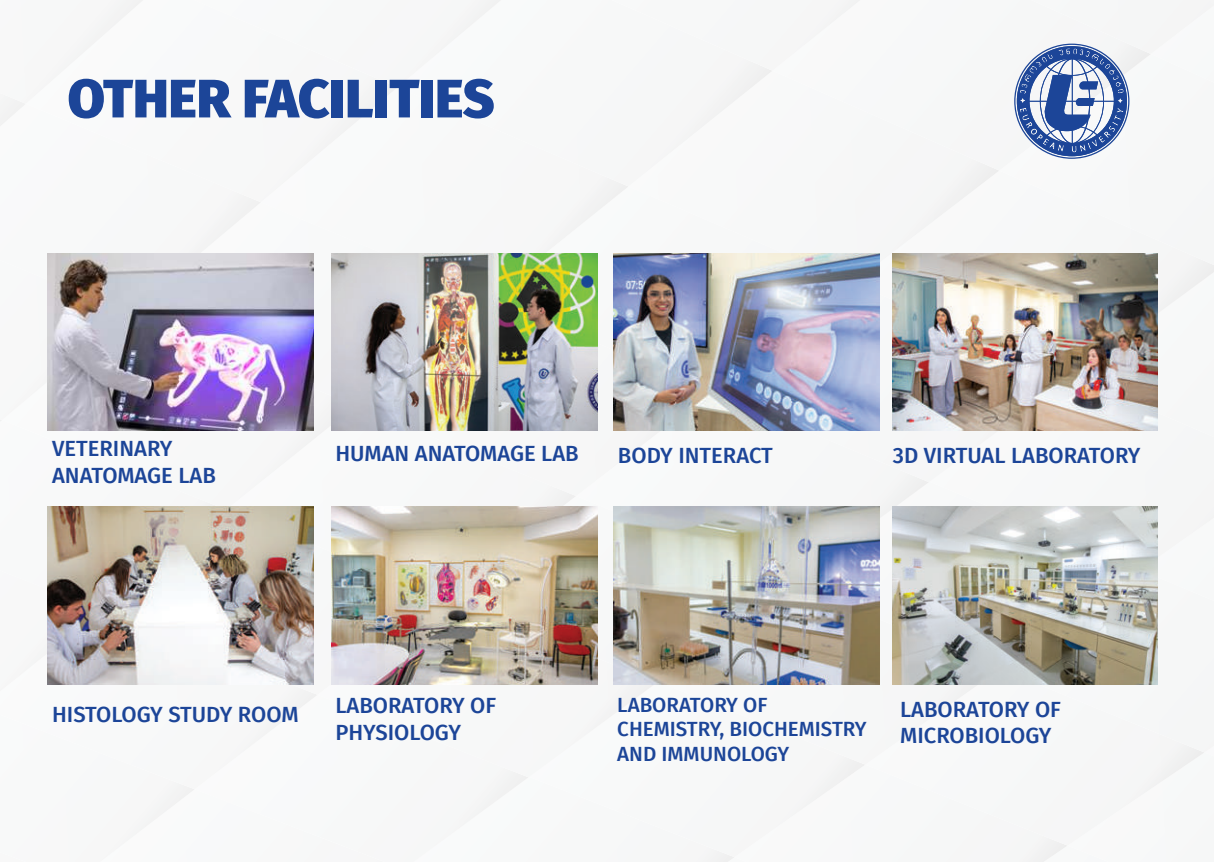
<style>
.page{position:relative;width:1214px;height:862px;background:#fff}
.page>*{position:absolute;margin:0;border:0;box-sizing:border-box;transform-origin:0 0}
.t1{font:800 54px "Fira GO";color:#1c4598}
.t2{font:500 22px/26.4px "Fira GO";color:#1c4598}
.t3{font:500 20.6px/24.6px "Fira GO";color:#1c4598}
</style>
<div class="page">
<div style="left:0;top:0;width:1213px;height:862px;background:#f7f8f8"></div>
<img style="left:47px;top:507px;width:266px;height:177px">
<img style="left:331px;top:507px;width:266px;height:177px">
<img style="left:613px;top:507px;width:266px;height:177px">
<img style="left:892px;top:507px;width:265px;height:177px">
<img style="left:47px;top:253px;width:266px;height:178px">
<img style="left:331px;top:253px;width:266px;height:178px">
<img style="left:613px;top:253px;width:266px;height:178px">
<img style="left:892px;top:253px;width:265px;height:178px">
<svg style="left:1014px;top:43px;width:136px;height:116px"></svg>
<h1 class="t1" style="left:68px;top:67px;width:428px">OTHER FACILITIES</h1>
<p class="t2" style="left:52px;top:435px;width:165px">VETERINARY<br>ANATOMAGE LAB</p>
<p class="t2" style="left:335px;top:440px;width:245px">HUMAN ANATOMAGE LAB</p>
<p class="t2" style="left:618px;top:442px;width:156px">BODY INTERACT</p>
<p class="t2" style="left:892px;top:442px;width:249px">3D VIRTUAL LABORATORY</p>
<p class="t2" style="left:52px;top:701px;width:248px">HISTOLOGY STUDY ROOM</p>
<p class="t2" style="left:335px;top:692px;width:162px">LABORATORY OF<br>PHYSIOLOGY</p>
<p class="t3" style="left:617px;top:692px;width:251px">LABORATORY OF<br>CHEMISTRY, BIOCHEMISTRY<br>AND IMMUNOLOGY</p>
<p class="t2" style="left:900px;top:696px;width:162px">LABORATORY OF<br>MICROBIOLOGY</p>
</div>
